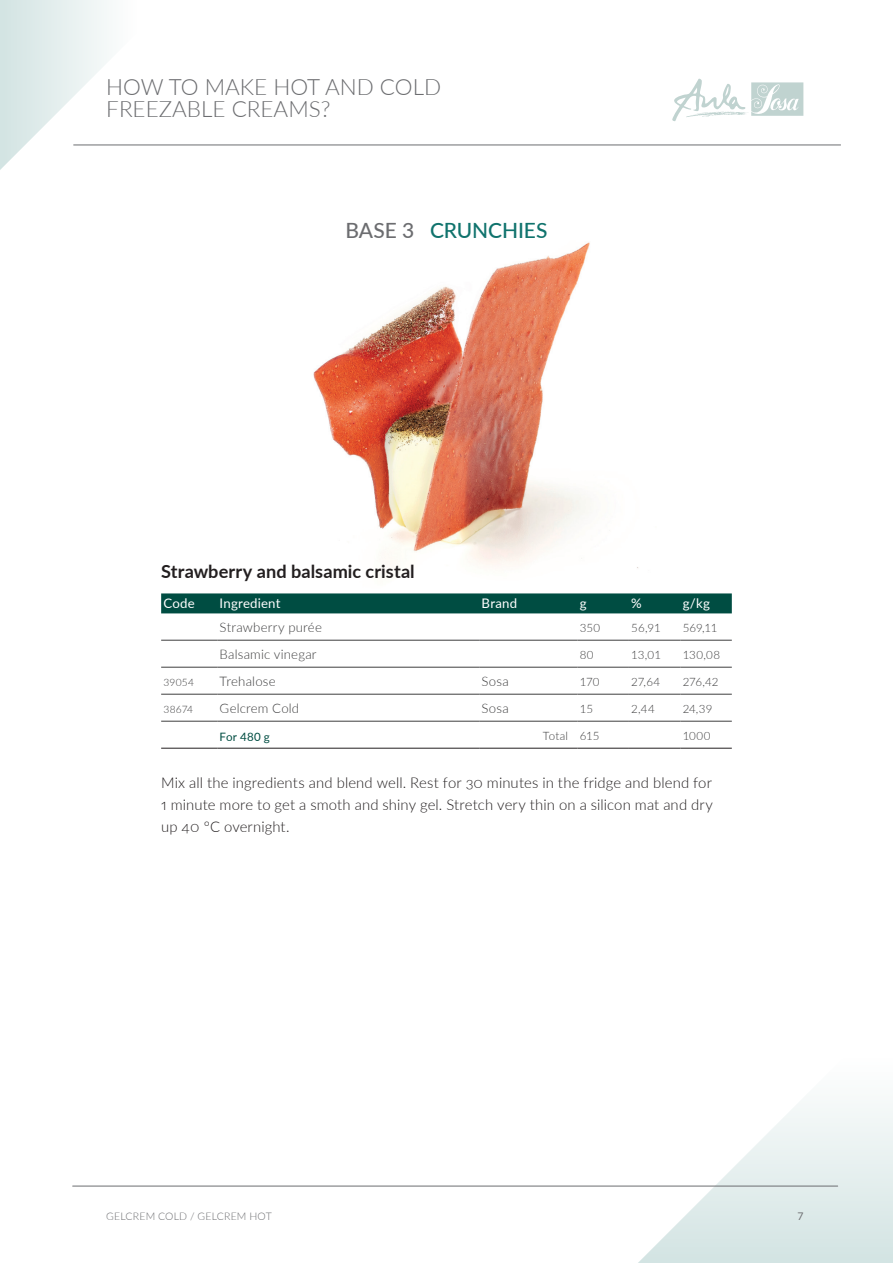
<style>
.page{position:relative;width:893px;height:1263px;background:#fff}
.page>*{position:absolute;margin:0;border:0;box-sizing:border-box;transform-origin:0 0}
.t1{font:300 22.5px/22.5px "Lato";color:#6c6d70}
.t2{font:500 21px "Lato";letter-spacing:-.005em;color:#10736d}
.t3{font:700 18.15px "Lato";letter-spacing:.005em;color:#231f20}
.t4{font:300 14.85px/22.4px "Lato";letter-spacing:.005em;color:#231f20;text-align:justify}
.t5{font:300 13.2px "Lato";letter-spacing:.015em;color:#3e3e3f}
.t6{font:13.2px "Lato";letter-spacing:.015em;color:#fff}
.t7{font:300 11.55px "Lato";letter-spacing:.005em;color:#3e3e3f}
.t8{font:11.55px "Lato";letter-spacing:.025em;color:#004d42}
.t9{font:300 10.5px "Lato";letter-spacing:.015em;color:#6c6d70}
.t10{font:10.5px "Lato";color:#6c6d70}
.t11{font:300 10.2px "Lato";letter-spacing:.02em;color:#3e3e3f}
.s1{color:#6c6d70}
</style>
<div class="page">
<img style="left:313px;top:242px;width:325px;height:326px">
<svg style="left:638px;top:1104px;width:255px;height:159px"></svg>
<hr style="left:73px;top:1186px;width:765px;height:1px;background:#6c6d70">
<svg style="left:0;top:0;width:170px;height:170px"></svg>
<hr style="left:73px;top:145px;width:768px;height:1px;background:#6c6d70">
<svg style="left:672px;top:78px;width:131px;height:43px"></svg>
<div style="left:161px;top:593px;width:571px;height:20px;background:#004d42"></div>
<hr style="left:161px;top:748px;width:56px;height:1px;background:#231f20">
<hr style="left:217px;top:748px;width:262px;height:1px;background:#231f20">
<hr style="left:479px;top:748px;width:98px;height:1px;background:#231f20">
<hr style="left:577px;top:748px;width:52px;height:1px;background:#231f20">
<hr style="left:629px;top:748px;width:51px;height:1px;background:#231f20">
<hr style="left:680px;top:748px;width:52px;height:1px;background:#231f20">
<hr style="left:161px;top:640px;width:56px;height:1px;background:#3e3e3f">
<hr style="left:217px;top:640px;width:262px;height:1px;background:#3e3e3f">
<hr style="left:479px;top:640px;width:98px;height:1px;background:#3e3e3f">
<hr style="left:577px;top:640px;width:52px;height:1px;background:#3e3e3f">
<hr style="left:629px;top:640px;width:51px;height:1px;background:#3e3e3f">
<hr style="left:680px;top:640px;width:52px;height:1px;background:#3e3e3f">
<hr style="left:161px;top:667px;width:56px;height:1px;background:#3e3e3f">
<hr style="left:217px;top:667px;width:262px;height:1px;background:#3e3e3f">
<hr style="left:479px;top:667px;width:98px;height:1px;background:#3e3e3f">
<hr style="left:577px;top:667px;width:52px;height:1px;background:#3e3e3f">
<hr style="left:629px;top:667px;width:51px;height:1px;background:#3e3e3f">
<hr style="left:680px;top:667px;width:52px;height:1px;background:#3e3e3f">
<hr style="left:161px;top:694px;width:56px;height:1px;background:#3e3e3f">
<hr style="left:217px;top:694px;width:262px;height:1px;background:#3e3e3f">
<hr style="left:479px;top:694px;width:98px;height:1px;background:#3e3e3f">
<hr style="left:577px;top:694px;width:52px;height:1px;background:#3e3e3f">
<hr style="left:629px;top:694px;width:51px;height:1px;background:#3e3e3f">
<hr style="left:680px;top:694px;width:52px;height:1px;background:#3e3e3f">
<hr style="left:161px;top:721px;width:56px;height:1px;background:#3e3e3f">
<hr style="left:217px;top:721px;width:262px;height:1px;background:#3e3e3f">
<hr style="left:479px;top:721px;width:98px;height:1px;background:#3e3e3f">
<hr style="left:577px;top:721px;width:52px;height:1px;background:#3e3e3f">
<hr style="left:629px;top:721px;width:51px;height:1px;background:#3e3e3f">
<hr style="left:680px;top:721px;width:52px;height:1px;background:#3e3e3f">
<h1 class="t1" style="left:106px;top:74px;width:336px">HOW TO MAKE HOT AND COLD<br>FREEZABLE CREAMS?</h1>
<h2 class="t2" style="left:345px;top:215px;width:204px"><span class="s1">BASE 3</span> CRUNCHIES</h2>
<p class="t3" style="left:161px;top:557px;width:255px">Strawberry and balsamic cristal</p>
<p class="t6" style="left:163px;top:594px;width:33px">Code</p>
<p class="t6" style="left:220px;top:594px;width:62px">Ingredient</p>
<p class="t6" style="left:482px;top:594px;width:37px">Brand</p>
<p class="t6" style="left:580px;top:594px;width:8px">g</p>
<p class="t6" style="left:631px;top:594px;width:12px">%</p>
<p class="t6" style="left:683px;top:594px;width:29px">g/kg</p>
<p class="t5" style="left:220px;top:618px;width:104px">Strawberry purée</p>
<p class="t7" style="left:580px;top:620px;width:22px">350</p>
<p class="t7" style="left:631px;top:620px;width:31px">56,91</p>
<p class="t7" style="left:683px;top:620px;width:36px">569,11</p>
<p class="t5" style="left:220px;top:645px;width:98px">Balsamic vinegar</p>
<p class="t7" style="left:580px;top:647px;width:15px">80</p>
<p class="t7" style="left:631px;top:647px;width:31px">13,01</p>
<p class="t7" style="left:683px;top:647px;width:39px">130,08</p>
<p class="t11" style="left:163px;top:675px;width:32px">39054</p>
<p class="t5" style="left:220px;top:672px;width:57px">Trehalose</p>
<p class="t5" style="left:482px;top:672px;width:29px">Sosa</p>
<p class="t7" style="left:580px;top:674px;width:21px">170</p>
<p class="t7" style="left:631px;top:674px;width:31px">27,64</p>
<p class="t7" style="left:683px;top:674px;width:37px">276,42</p>
<p class="t11" style="left:163px;top:702px;width:31px">38674</p>
<p class="t5" style="left:220px;top:699px;width:81px">Gelcrem Cold</p>
<p class="t5" style="left:482px;top:699px;width:29px">Sosa</p>
<p class="t7" style="left:580px;top:701px;width:15px">15</p>
<p class="t7" style="left:631px;top:701px;width:25px">2,44</p>
<p class="t7" style="left:683px;top:701px;width:31px">24,39</p>
<p class="t8" style="left:220px;top:729px;width:52px">For 480 g</p>
<p class="t7" style="left:543px;top:728px;width:58px">Total 615</p>
<p class="t7" style="left:683px;top:728px;width:29px">1000</p>
<p class="t4" style="left:161px;top:771px;width:553px">Mix all the ingredients and blend well. Rest for 30 minutes in the fridge and blend for 1 minute more to get a smoth and shiny gel. Stretch very thin on a silicon mat and dry up 40 °C overnight.</p>
<p class="t9" style="left:106px;top:1209px;width:167px">GELCREM COLD / GELCREM HOT</p>
<p class="t10" style="left:798px;top:1209px;width:8px">7</p>
</div>
